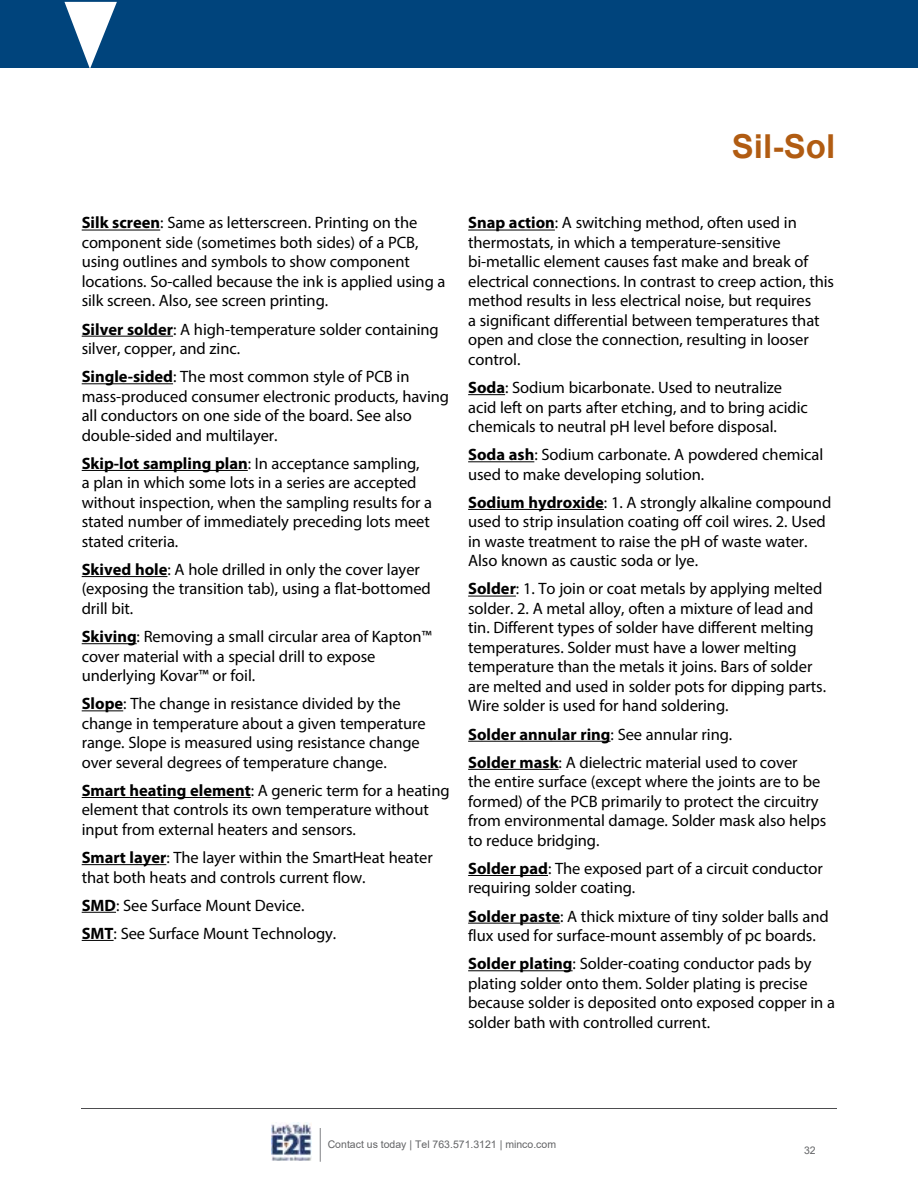
<style>
.page{position:relative;width:918px;height:1188px;background:#fff}
.page>*{position:absolute;margin:0;border:0;box-sizing:border-box;transform-origin:0 0}
.t1{font:700 33px "Arial";letter-spacing:.005em;color:#b15c12}
.t2{font:16.5px/19.5px "Myriad Pro";letter-spacing:-.005em;color:#000}
.t3{font:10.5px "Arial";color:#636466}
.s1{font-weight:700}
</style>
<div class="page">
<hr style="left:81px;top:1108px;width:756px;height:1px;background:#4d4d4f">
<img style="left:272px;top:1122px;width:40px;height:38px">
<hr style="left:320px;top:1128px;width:1px;height:34px;background:#808285">
<div style="left:0;top:0;width:918px;height:68px;background:#00447c"></div>
<svg style="left:64px;top:2px;width:53px;height:66px"></svg>
<hr style="left:82px;top:230px;width:78px;height:1px;background:#000">
<hr style="left:82px;top:336px;width:91px;height:1px;background:#000">
<hr style="left:82px;top:383px;width:91px;height:1px;background:#000">
<hr style="left:82px;top:470px;width:166px;height:1px;background:#000">
<hr style="left:82px;top:576px;width:85px;height:1px;background:#000">
<hr style="left:82px;top:643px;width:55px;height:1px;background:#000">
<hr style="left:82px;top:710px;width:41px;height:1px;background:#000">
<hr style="left:82px;top:797px;width:169px;height:1px;background:#000">
<hr style="left:82px;top:864px;width:84px;height:1px;background:#000">
<hr style="left:82px;top:912px;width:34px;height:1px;background:#000">
<hr style="left:82px;top:940px;width:32px;height:1px;background:#000">
<hr style="left:468px;top:230px;width:87px;height:1px;background:#000">
<hr style="left:468px;top:394px;width:37px;height:1px;background:#000">
<hr style="left:468px;top:461px;width:66px;height:1px;background:#000">
<hr style="left:468px;top:509px;width:136px;height:1px;background:#000">
<hr style="left:468px;top:596px;width:48px;height:1px;background:#000">
<hr style="left:468px;top:741px;width:143px;height:1px;background:#000">
<hr style="left:468px;top:769px;width:91px;height:1px;background:#000">
<hr style="left:468px;top:875px;width:80px;height:1px;background:#000">
<hr style="left:468px;top:923px;width:92px;height:1px;background:#000">
<hr style="left:468px;top:970px;width:105px;height:1px;background:#000">
<h1 class="t1" style="left:732px;top:123px;width:105px">Sil-Sol</h1>
<p class="t2" style="left:82px;top:213px;width:365px"><span class="s1">Silk screen</span>: Same as letterscreen. Printing on the component side (sometimes both sides) of a PCB, using outlines and symbols to show component locations. So-called because the ink is applied using a silk screen. Also, see screen printing.</p>
<p class="t2" style="left:82px;top:319px;width:359px"><span class="s1">Silver solder</span>: A high-temperature solder containing silver, copper, and zinc.</p>
<p class="t2" style="left:82px;top:367px;width:369px"><span class="s1">Single-sided</span>: The most common style of PCB in mass-produced consumer electronic products, having all conductors on one side of the board. See also double-sided and multilayer.</p>
<p class="t2" style="left:82px;top:453px;width:352px"><span class="s1">Skip-lot sampling plan</span>: In acceptance sampling,<br>a plan in which some lots in a series are accepted without inspection, when the sampling results for a stated number of immediately preceding lots meet stated criteria.</p>
<p class="t2" style="left:82px;top:559px;width:351px"><span class="s1">Skived hole</span>: A hole drilled in only the cover layer (exposing the transition tab), using a flat-bottomed drill bit.</p>
<p class="t2" style="left:82px;top:627px;width:351px"><span class="s1">Skiving</span>: Removing a small circular area of Kapton™ cover material with a special drill to expose underlying Kovar™ or foil.</p>
<p class="t2" style="left:82px;top:694px;width:346px"><span class="s1">Slope</span>: The change in resistance divided by the change in temperature about a given temperature range. Slope is measured using resistance change over several degrees of temperature change.</p>
<p class="t2" style="left:82px;top:780px;width:369px"><span class="s1">Smart heating element</span>: A generic term for a heating element that controls its own temperature without input from external heaters and sensors.</p>
<p class="t2" style="left:82px;top:847px;width:353px"><span class="s1">Smart layer</span>: The layer within the SmartHeat heater that both heats and controls current flow.</p>
<p class="t2" style="left:82px;top:891px;width:255px;line-height:28.2px"><span class="s1">SMD</span>: See Surface Mount Device.<br><span class="s1">SMT</span>: See Surface Mount Technology.</p>
<p class="t2" style="left:468px;top:213px;width:368px"><span class="s1">Snap action</span>: A switching method, often used in thermostats, in which a temperature-sensitive bi-metallic element causes fast make and break of electrical connections. In contrast to creep action, this method results in less electrical noise, but requires<br>a significant differential between temperatures that open and close the connection, resulting in looser control.</p>
<p class="t2" style="left:468px;top:377px;width:341px"><span class="s1">Soda</span>: Sodium bicarbonate. Used to neutralize acid left on parts after etching, and to bring acidic chemicals to neutral pH level before disposal.</p>
<p class="t2" style="left:468px;top:445px;width:357px"><span class="s1">Soda ash</span>: Sodium carbonate. A powdered chemical used to make developing solution.</p>
<p class="t2" style="left:468px;top:492px;width:365px"><span class="s1">Sodium hydroxide</span>: 1. A strongly alkaline compound used to strip insulation coating off coil wires. 2. Used in waste treatment to raise the pH of waste water.<br>Also known as caustic soda or lye.</p>
<p class="t2" style="left:468px;top:579px;width:358px"><span class="s1">Solder</span>: 1. To join or coat metals by applying melted solder. 2. A metal alloy, often a mixture of lead and tin. Different types of solder have different melting temperatures. Solder must have a lower melting temperature than the metals it joins. Bars of solder are melted and used in solder pots for dipping parts.<br>Wire solder is used for hand soldering.</p>
<p class="t2" style="left:468px;top:720px;width:331px;line-height:28.2px"><span class="s1">Solder annular ring</span>: See annular ring.<br><span class="s1">Solder mask</span>: A dielectric material used to cover</p>
<p class="t2" style="left:468px;top:772px;width:360px">the entire surface (except where the joints are to be formed) of the PCB primarily to protect the circuitry from environmental damage. Solder mask also helps to reduce bridging.</p>
<p class="t2" style="left:468px;top:858px;width:356px"><span class="s1">Solder pad</span>: The exposed part of a circuit conductor requiring solder coating.</p>
<p class="t2" style="left:468px;top:906px;width:362px"><span class="s1">Solder paste</span>: A thick mixture of tiny solder balls and flux used for surface-mount assembly of pc boards.</p>
<p class="t2" style="left:468px;top:954px;width:368px"><span class="s1">Solder plating</span>: Solder-coating conductor pads by plating solder onto them. Solder plating is precise because solder is deposited onto exposed copper in a solder bath with controlled current.</p>
<p class="t3" style="left:328px;top:1137px;width:230px">Contact us today | Tel 763.571.3121 | minco.com</p>
<p class="t3" style="left:804px;top:1143px;width:13px">32</p>
</div>
